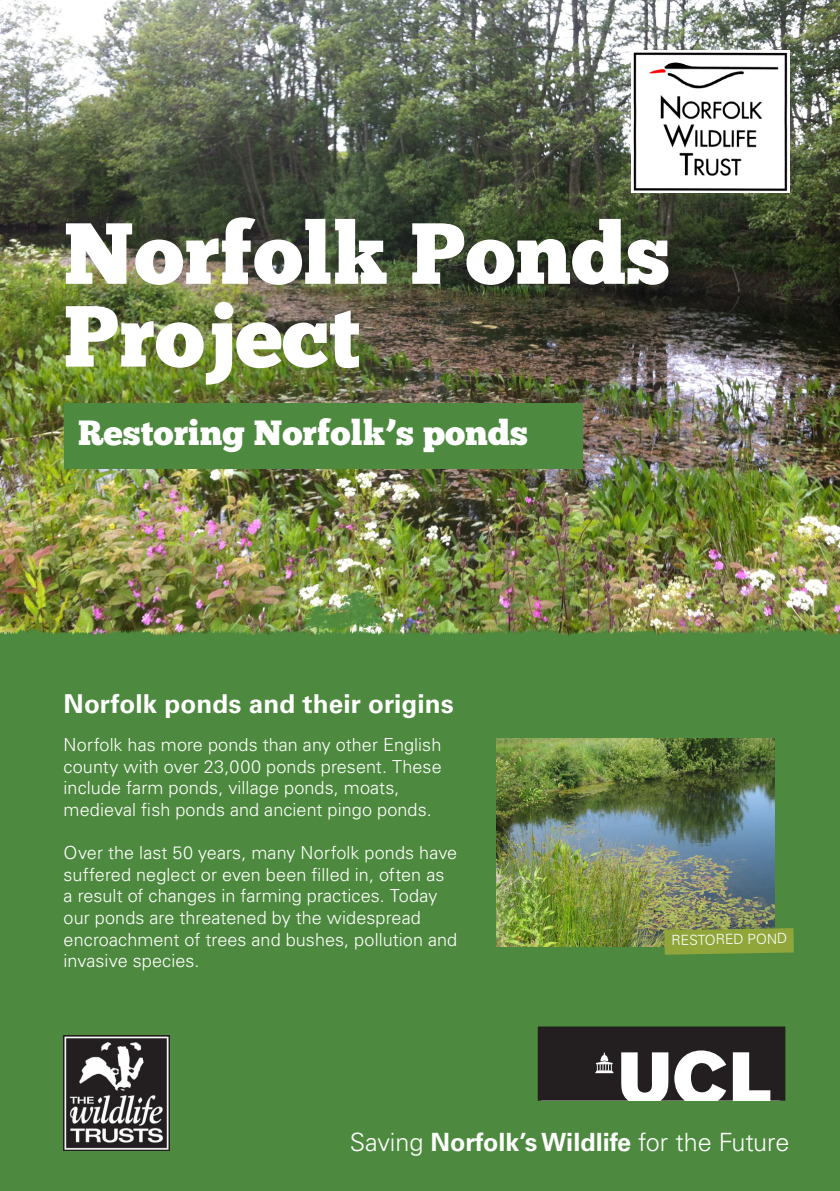
<style>
.page{position:relative;width:840px;height:1191px;background:#fff}
.page>*{position:absolute;margin:0;border:0;box-sizing:border-box;transform-origin:0 0}
.t1{font:86.6px "Chunk Five";color:#fff}
.t2{font:35px "Chunk Five";color:#fff}
.t3{font:700 26px "Univers LT Std";letter-spacing:.005em;color:#fff}
.t4{font:300 25.2px "Univers LT Std";color:#fff}
.t5{font:300 18px/21.6px "Univers LT Std";letter-spacing:.005em;color:#fff}
.t6{font:300 14px "Univers LT Std";color:#fff}
.s1{font-weight:700}
</style>
<div class="page">
<img style="left:0;top:0;width:839px;height:574px">
<div style="left:0;top:651px;width:839px;height:540px;background:#4d893e"></div>
<img style="left:631px;top:50px;width:158px;height:142px">
<img style="left:64px;top:1035px;width:106px;height:116px">
<div style="left:64px;top:403px;width:518px;height:66px;background:#4d893e"></div>
<svg style="left:537px;top:1026px;width:248px;height:74px;background:#565454"></svg>
<img style="left:496px;top:738px;width:278px;height:208px">
<img style="left:0;top:574px;width:839px;height:77px">
<svg style="left:664px;top:928px;width:129px;height:26px;background:#8da33c"></svg>
<p class="t1" style="left:64px;top:202px;width:607px">Norfolk Ponds</p>
<p class="t1" style="left:64px;top:285px;width:298px">Project</p>
<p class="t2" style="left:78px;top:412px;width:451px">Restoring Norfolk’s ponds</p>
<p class="t3" style="left:64px;top:688px;width:391px">Norfolk ponds and their origins</p>
<p class="t5" style="left:64px;top:734px;width:379px">Norfolk has more ponds than any other English county with over 23,000 ponds present. These include farm ponds, village ponds, moats, medieval fish ponds and ancient pingo ponds.</p>
<p class="t5" style="left:64px;top:842px;width:395px">Over the last 50 years, many Norfolk ponds have suffered neglect or even been filled in, often as a result of changes in farming practices. Today our ponds are threatened by the widespread encroachment of trees and bushes, pollution and invasive species.</p>
<p class="t6" style="left:671px;top:931px;width:117px;rotate:-1deg">RESTORED POND</p>
<p class="t4" style="left:349px;top:1126px;width:441px">Saving <span class="s1">Norfolk’s Wildlife</span> for the Future</p>
</div>
